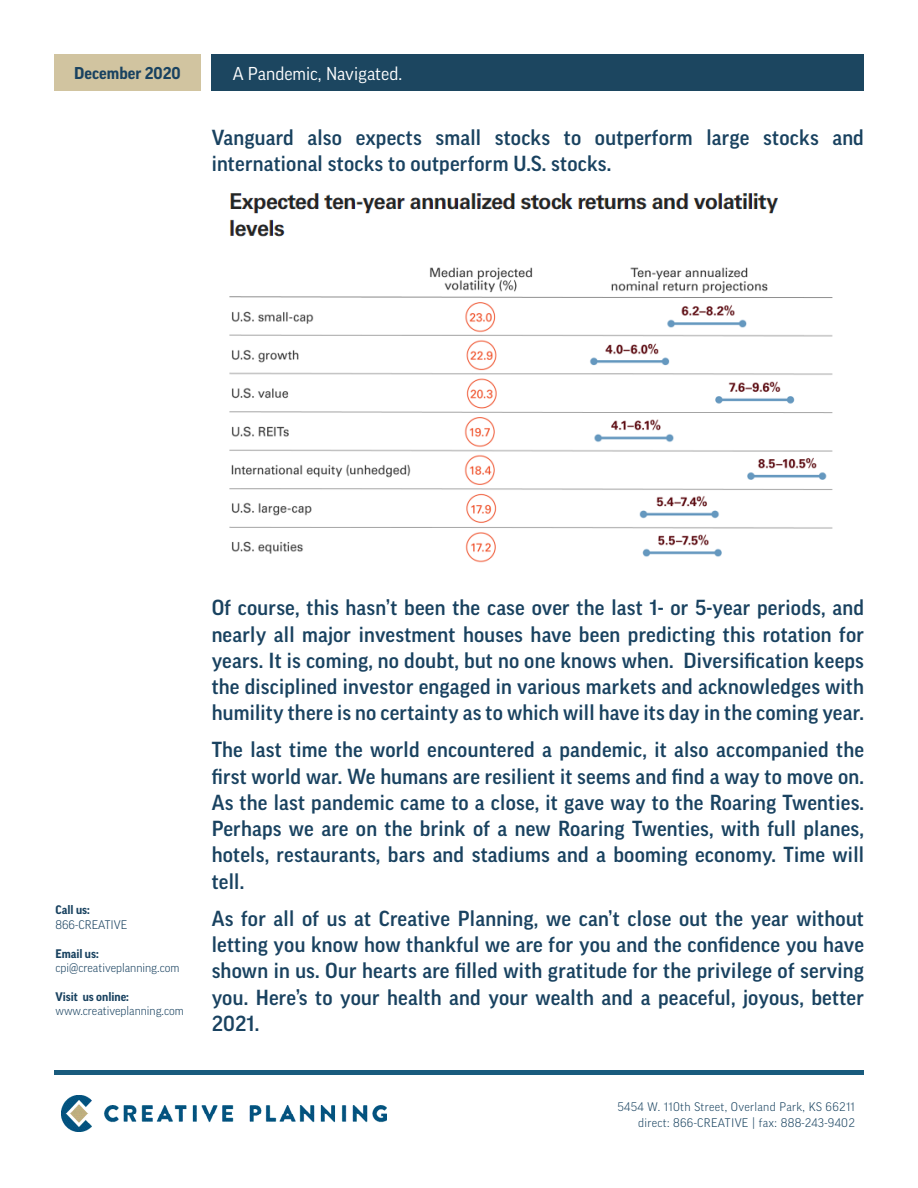
<style>
.page{position:relative;width:918px;height:1188px;background:#fff}
.page>*{position:absolute;margin:0;border:0;box-sizing:border-box;transform-origin:0 0}
.t1{font:500 21px/26.2px "Good Pro";letter-spacing:.01em;color:#194260;text-align:justify}
.t2{font:18px "Good Pro";color:#fff}
.t3{font:700 16.5px "Good Pro";color:#194260}
.t4{font:300 12px/14.4px "Good Pro";color:#194260}
.t5{font:300 12px "Good Pro";letter-spacing:.025em;color:#194360}
.s1{font-weight:700}
</style>
<div class="page">
<div style="left:54px;top:54px;width:147px;height:37px;background:#d1c4a0"></div>
<div style="left:212px;top:54px;width:652px;height:37px;background:#1c4660"></div>
<hr style="left:54px;top:1071px;width:810px;height:4px;background:#195b7d">
<img style="left:62px;top:1096px;width:324px;height:36px">
<img style="left:229px;top:193px;width:604px;height:370px">
<p class="t3" style="left:74px;top:64px;width:108px">December 2020</p>
<p class="t2" style="left:233px;top:63px;width:171px">A Pandemic, Navigated.</p>
<p class="t1" style="left:212px;top:124px;width:654px">Vanguard also expects small stocks to outperform large stocks and international stocks to outperform U.S. stocks.</p>
<p class="t4" style="left:55px;top:903px;width:73px"><span class="s1">Call us:<br></span>866-CREATIVE</p>
<p class="t4" style="left:55px;top:946px;width:125px"><span class="s1">Email us: </span>cpi@creativeplanning.com</p>
<p class="t4" style="left:55px;top:989px;width:130px"><span class="s1">Visit us online: </span>www.creativeplanning.com</p>
<p class="t1" style="left:212px;top:595px;width:654px">Of course, this hasn’t been the case over the last 1- or 5-year periods, and nearly all major investment houses have been predicting this rotation for years. It is coming, no doubt, but no one knows when. Diversification keeps the disciplined investor engaged in various markets and acknowledges with humility there is no certainty as to which will have its day in the coming year.</p>
<p class="t1" style="left:212px;top:737px;width:654px">The last time the world encountered a pandemic, it also accompanied the first world war. We humans are resilient it seems and find a way to move on.<br>As the last pandemic came to a close, it gave way to the Roaring Twenties.<br>Perhaps we are on the brink of a new Roaring Twenties, with full planes, hotels, restaurants, bars and stadiums and a booming economy. Time will tell.</p>
<p class="t1" style="left:212px;top:905px;width:654px">As for all of us at Creative Planning, we can’t close out the year without letting you know how thankful we are for you and the confidence you have shown in us. Our hearts are filled with gratitude for the privilege of serving you. Here’s to your health and your wealth and a peaceful, joyous, better 2021.</p>
<p class="t5" style="left:618px;top:1100px;width:239px">5454 W. 110th Street, Overland Park, KS 66211</p>
<p class="t5" style="left:638px;top:1116px;width:218px">direct: 866-CREATIVE | fax: 888-243-9402</p>
</div>
